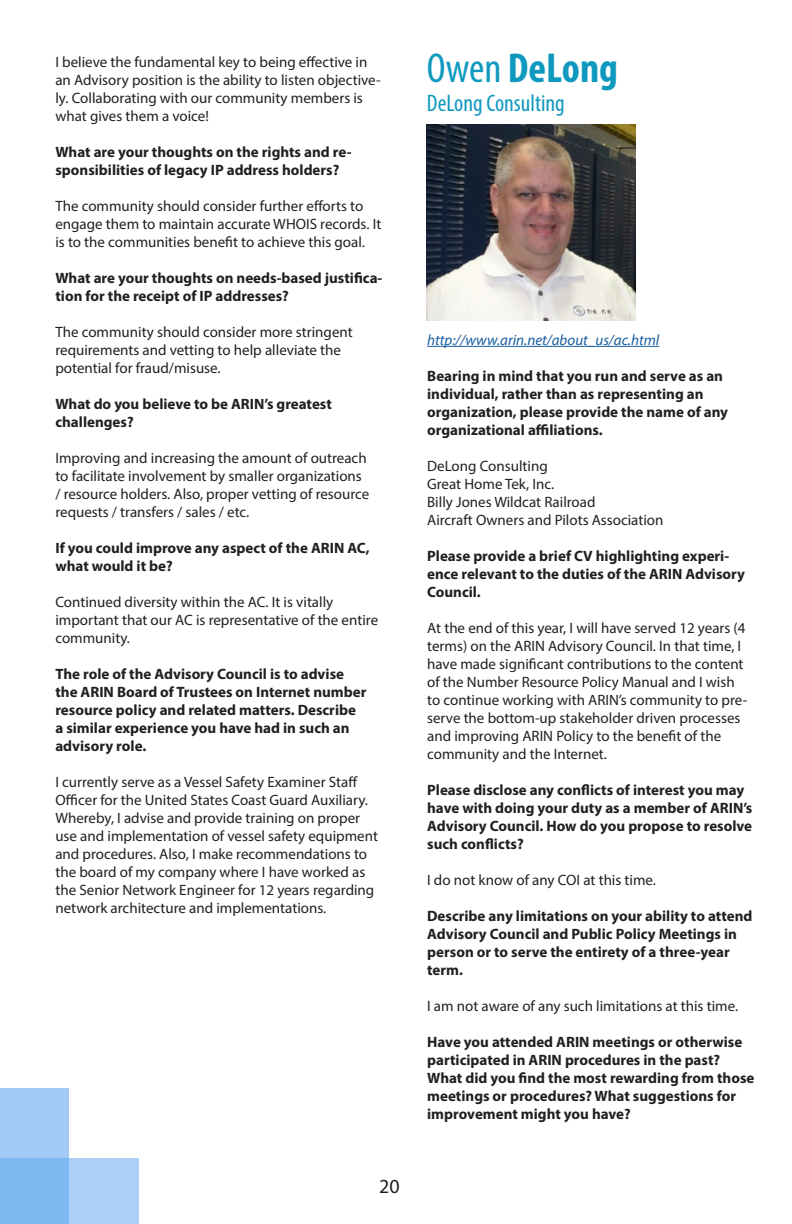
<style>
.page{position:relative;width:792px;height:1224px;background:#fff}
.page>*{position:absolute;margin:0;border:0;box-sizing:border-box;transform-origin:0 0}
.t1{font:700 condensed 42px "Myriad Pro";color:#0f99bf}
.t2{font:condensed 24px "Myriad Pro";color:#0f99bf}
.t3{font:20px "Myriad Pro";color:#231f20}
.t4{font:15px/18px "Myriad Pro";color:#231f20}
.t5{font:700 15px/18px "Myriad Pro";color:#231f20}
.t6{font:italic 15px "Myriad Pro";color:#175d9e}
.s1{font-weight:400}
</style>
<div class="page">
<hr style="left:427px;top:346px;width:232px;height:1px;background:#175d9e">
<img style="left:427px;top:124px;width:209px;height:197px">
<div style="left:0;top:1158px;width:69px;height:66px;background:#80b8f2"></div>
<div style="left:69px;top:1158px;width:70px;height:66px;background:#abcff7"></div>
<div style="left:0;top:1088px;width:69px;height:70px;background:#a3c9f5"></div>
<p class="t4" style="left:55px;top:53px;width:327px">I believe the fundamental key to being effective in an Advisory position is the ability to listen objective&shy;ly. Collaborating with our community members is what gives them a voice!</p>
<p class="t5" style="left:55px;top:143px;width:298px">What are your thoughts on the rights and re&shy;sponsibilities of legacy IP address holders?</p>
<p class="t4" style="left:55px;top:197px;width:328px">The community should consider further efforts to engage them to maintain accurate WHOIS records. It is to the communities benefit to achieve this goal.</p>
<p class="t5" style="left:55px;top:269px;width:329px">What are your thoughts on needs-based justifica&shy;tion for the receipt of IP addresses?</p>
<p class="t4" style="left:55px;top:323px;width:299px">The community should consider more stringent requirements and vetting to help alleviate the potential for fraud/misuse.</p>
<p class="t5" style="left:55px;top:395px;width:278px">What do you believe to be ARIN’s greatest</p>
<p class="t5" style="left:55px;top:413px;width:80px">challenges?</p>
<p class="t4" style="left:55px;top:449px;width:315px">Improving and increasing the amount of outreach to facilitate involvement by smaller organizations / resource holders. Also, proper vetting of resource requests / transfers / sales / etc.</p>
<p class="t5" style="left:55px;top:539px;width:316px">If you could improve any aspect of the ARIN AC, what would it be?</p>
<p class="t4" style="left:55px;top:593px;width:324px">Continued diversity within the AC. It is vitally important that our AC is representative of the entire community.</p>
<p class="t5" style="left:55px;top:665px;width:313px">The role of the Advisory Council is to advise the ARIN Board of Trustees on Internet number resource policy and related matters. Describe a similar experience you have had in such an advisory role.</p>
<p class="t4" style="left:55px;top:773px;width:324px">I currently serve as a Vessel Safety Examiner Staff Officer for the United States Coast Guard Auxiliary.<br>Whereby, I advise and provide training on proper use and implementation of vessel safety equipment and procedures. Also, I make recommendations to the board of my company where I have worked as the Senior Network Engineer for 12 years regarding network architecture and implementations.</p>
<h3 class="t3" style="left:379px;top:1174px;width:22px">20</h3>
<p class="t1" style="left:427px;top:42px;width:193px"><span class="s1">Owen</span> DeLong</p>
<p class="t2" style="left:427px;top:88px;width:140px">DeLong Consulting</p>
<p class="t6" style="left:427px;top:331px;width:234px">http://www.arin.net/about_us/ac.html</p>
<p class="t5" style="left:427px;top:366px;width:302px">Bearing in mind that you run and serve as an individual, rather than as representing an organization, please provide the name of any organizational affiliations.</p>
<p class="t4" style="left:427px;top:457px;width:122px">DeLong Consulting</p>
<p class="t4" style="left:427px;top:475px;width:129px">Great Home Tek, Inc.</p>
<p class="t4" style="left:427px;top:493px;width:170px">Billy Jones Wildcat Railroad</p>
<p class="t4" style="left:427px;top:511px;width:238px">Aircraft Owners and Pilots Association</p>
<p class="t5" style="left:427px;top:546px;width:319px">Please provide a brief CV highlighting experi&shy;ence relevant to the duties of the ARIN Advisory<br>Council.</p>
<p class="t4" style="left:427px;top:619px;width:322px">At the end of this year, I will have served 12 years (4 terms) on the ARIN Advisory Council. In that time, I have made significant contributions to the content of the Number Resource Policy Manual and I wish to continue working with ARIN’s community to pre&shy;serve the bottom-up stakeholder driven processes and improving ARIN Policy to the benefit of the community and the Internet.</p>
<p class="t5" style="left:427px;top:780px;width:327px">Please disclose any conflicts of interest you may have with doing your duty as a member of ARIN’s Advisory Council. How do you propose to resolve such conflicts?</p>
<p class="t4" style="left:427px;top:871px;width:230px">I do not know of any COI at this time.</p>
<p class="t5" style="left:427px;top:906px;width:327px">Describe any limitations on your ability to attend Advisory Council and Public Policy Meetings in person or to serve the entirety of a three-year term.</p>
<p class="t4" style="left:427px;top:997px;width:313px">I am not aware of any such limitations at this time.</p>
<p class="t5" style="left:427px;top:1032px;width:329px">Have you attended ARIN meetings or otherwise participated in ARIN procedures in the past?<br>What did you find the most rewarding from those meetings or procedures? What suggestions for improvement might you have?</p>
</div>
